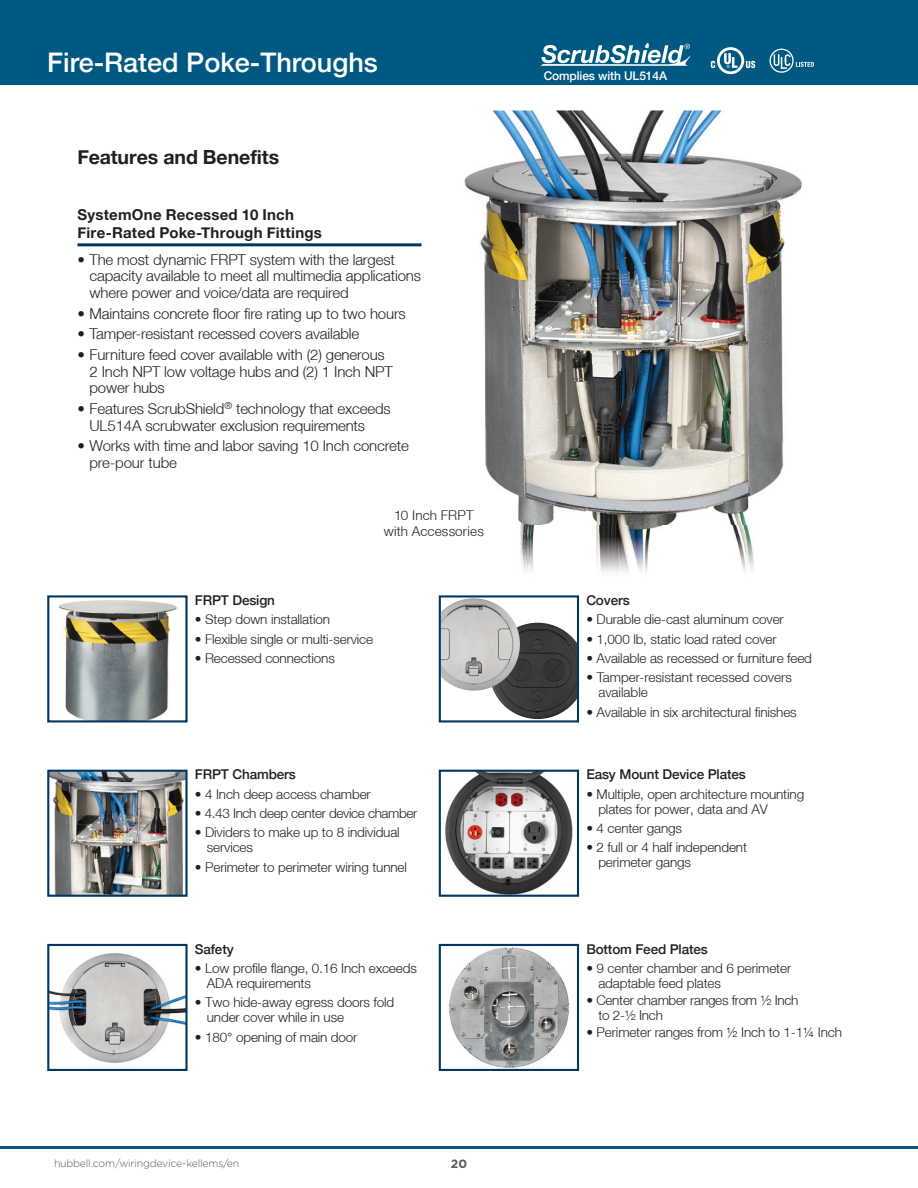
<style>
.page{position:relative;width:918px;height:1188px;background:#fff}
.page>*{position:absolute;margin:0;border:0;box-sizing:border-box;transform-origin:0 0}
.t1{font:500 27px "Helvetica Neue";color:#fff}
.t2{font:700 19.5px "Helvetica Neue";letter-spacing:-.005em;color:#231f20}
.t3{font:300 15px/16.5px "Helvetica Neue";letter-spacing:-.01em;color:#231f20}
.t4{font:700 15px/18px "Helvetica Neue";letter-spacing:.015em;color:#231f20}
.t5{font:300 13.5px/15px "Helvetica Neue";letter-spacing:-.01em;color:#231f20}
.t6{font:500 13.5px "Helvetica Neue";letter-spacing:-.01em;color:#231f20}
.t7{font:300 13.5px/16.2px "Helvetica Neue";letter-spacing:.015em;color:#231f20;text-align:center}
.t8{font:500 12px "Helvetica Neue";letter-spacing:-.01em;color:#fff}
.t9{font:700 12px "Gotham";color:#57585a}
.t10{font:300 10.5px "Gotham";letter-spacing:-.02em;color:#57585a}
</style>
<div class="page">
<div style="left:0;top:0;width:918px;height:84px;background:#005982"></div>
<svg style="left:540px;top:43px;width:150px;height:23px"></svg>
<svg style="left:711px;top:47px;width:44px;height:27px"></svg>
<hr style="left:0;top:1146px;width:918px;height:3px;background:#005982">
<svg style="left:770px;top:49px;width:44px;height:24px"></svg>
<img style="left:493px;top:623px;width:83px;height:96px">
<img style="left:414px;top:110px;width:388px;height:462px">
<hr style="left:78px;top:243px;width:344px;height:3px;background:#003863">
<img style="left:50px;top:773px;width:135px;height:121px">
<div style="left:47px;top:770px;width:141px;height:127px;border:2px solid #003863"></div>
<img style="left:58px;top:600px;width:119px;height:119px">
<div style="left:47px;top:595px;width:141px;height:127px;border:2px solid #003863"></div>
<img style="left:445px;top:773px;width:128px;height:121px">
<div style="left:439px;top:770px;width:140px;height:127px;border:2px solid #003863"></div>
<img style="left:50px;top:953px;width:135px;height:110px">
<div style="left:47px;top:944px;width:141px;height:127px;border:2px solid #003863"></div>
<img style="left:448px;top:947px;width:122px;height:121px">
<div style="left:439px;top:944px;width:140px;height:127px;border:2px solid #003863"></div>
<img style="left:442px;top:598px;width:78px;height:93px">
<div style="left:439px;top:595px;width:140px;height:127px;border:2px solid #003863"></div>
<h1 class="t1" style="left:47px;top:47px;width:332px">Fire-Rated Poke-Throughs</h1>
<h2 class="t2" style="left:78px;top:145px;width:203px">Features and Benefits</h2>
<p class="t4" style="left:78px;top:205px;width:246px">SystemOne Recessed 10 Inch<br>Fire-Rated Poke-Through Fittings</p>
<p class="t3" style="left:90px;top:251px;width:333px;text-indent:-12px">• The most dynamic FRPT system with the largest capacity available to meet all multimedia applications where power and voice/data are required</p>
<p class="t3" style="left:78px;top:305px;width:330px">• Maintains concrete floor fire rating up to two hours</p>
<p class="t3" style="left:78px;top:326px;width:283px">• Tamper-resistant recessed covers available</p>
<p class="t3" style="left:90px;top:346px;width:305px;text-indent:-12px">• Furniture feed cover available with (2) generous<br>2 Inch NPT low voltage hubs and (2) 1 Inch NPT power hubs</p>
<p class="t3" style="left:90px;top:400px;width:303px;text-indent:-12px">• Features ScrubShield<sup>®</sup> technology that exceeds<br>UL514A scrubwater exclusion requirements</p>
<p class="t3" style="left:90px;top:438px;width:321px;text-indent:-12px">• Works with time and labor saving 10 Inch concrete pre-pour tube</p>
<p class="t7" style="left:384px;top:507px;width:101px">10 Inch FRPT with Accessories</p>
<p class="t6" style="left:195px;top:592px;width:82px">FRPT Design</p>
<p class="t5" style="left:195px;top:612px;width:137px">• Step down installation</p>
<p class="t5" style="left:195px;top:631px;width:180px">• Flexible single or multi-service</p>
<p class="t5" style="left:195px;top:650px;width:141px">• Recessed connections</p>
<p class="t6" style="left:195px;top:766px;width:102px">FRPT Chambers</p>
<p class="t5" style="left:195px;top:786px;width:177px">• 4 Inch deep access chamber</p>
<p class="t5" style="left:195px;top:805px;width:224px">• 4.43 Inch deep center device chamber</p>
<p class="t5" style="left:207px;top:825px;width:194px;text-indent:-12px">• Dividers to make up to 8 individual services</p>
<p class="t5" style="left:195px;top:859px;width:214px">• Perimeter to perimeter wiring tunnel</p>
<p class="t6" style="left:195px;top:941px;width:40px">Safety</p>
<p class="t5" style="left:207px;top:960px;width:211px;text-indent:-12px">• Low profile flange, 0.16 Inch exceeds<br>ADA requirements</p>
<p class="t5" style="left:207px;top:995px;width:189px;text-indent:-12px">• Two hide-away egress doors fold under cover while in use</p>
<p class="t5" style="left:195px;top:1029px;width:164px">• 180° opening of main door</p>
<p class="t10" style="left:54px;top:1157px;width:187px">hubbell.com/wiringdevice-kellems/en</p>
<p class="t9" style="left:451px;top:1156px;width:18px">20</p>
<p class="t8" style="left:544px;top:69px;width:125px">Complies with UL514A</p>
<p class="t6" style="left:586px;top:592px;width:45px">Covers</p>
<p class="t5" style="left:586px;top:612px;width:199px">• Durable die-cast aluminum cover</p>
<p class="t5" style="left:586px;top:631px;width:192px">• 1,000 lb, static load rated cover</p>
<p class="t5" style="left:586px;top:650px;width:227px">• Available as recessed or furniture feed</p>
<p class="t5" style="left:598px;top:670px;width:195px;text-indent:-12px">• Tamper-resistant recessed covers available</p>
<p class="t5" style="left:586px;top:704px;width:212px">• Available in six architectural finishes</p>
<p class="t6" style="left:586px;top:766px;width:161px">Easy Mount Device Plates</p>
<p class="t5" style="left:598px;top:786px;width:207px;text-indent:-12px">• Multiple, open architecture mounting plates for power, data and AV</p>
<p class="t5" style="left:586px;top:820px;width:97px">• 4 center gangs</p>
<p class="t5" style="left:598px;top:840px;width:150px;text-indent:-12px">• 2 full or 4 half independent perimeter gangs</p>
<p class="t6" style="left:586px;top:941px;width:123px">Bottom Feed Plates</p>
<p class="t5" style="left:598px;top:960px;width:194px;text-indent:-12px">• 9 center chamber and 6 perimeter adaptable feed plates</p>
<p class="t5" style="left:598px;top:992px;width:202px;text-indent:-12px">• Center chamber ranges from ½ Inch to 2-½ Inch</p>
<p class="t5" style="left:586px;top:1025px;width:257px">• Perimeter ranges from ½ Inch to 1-1¼ Inch</p>
</div>
